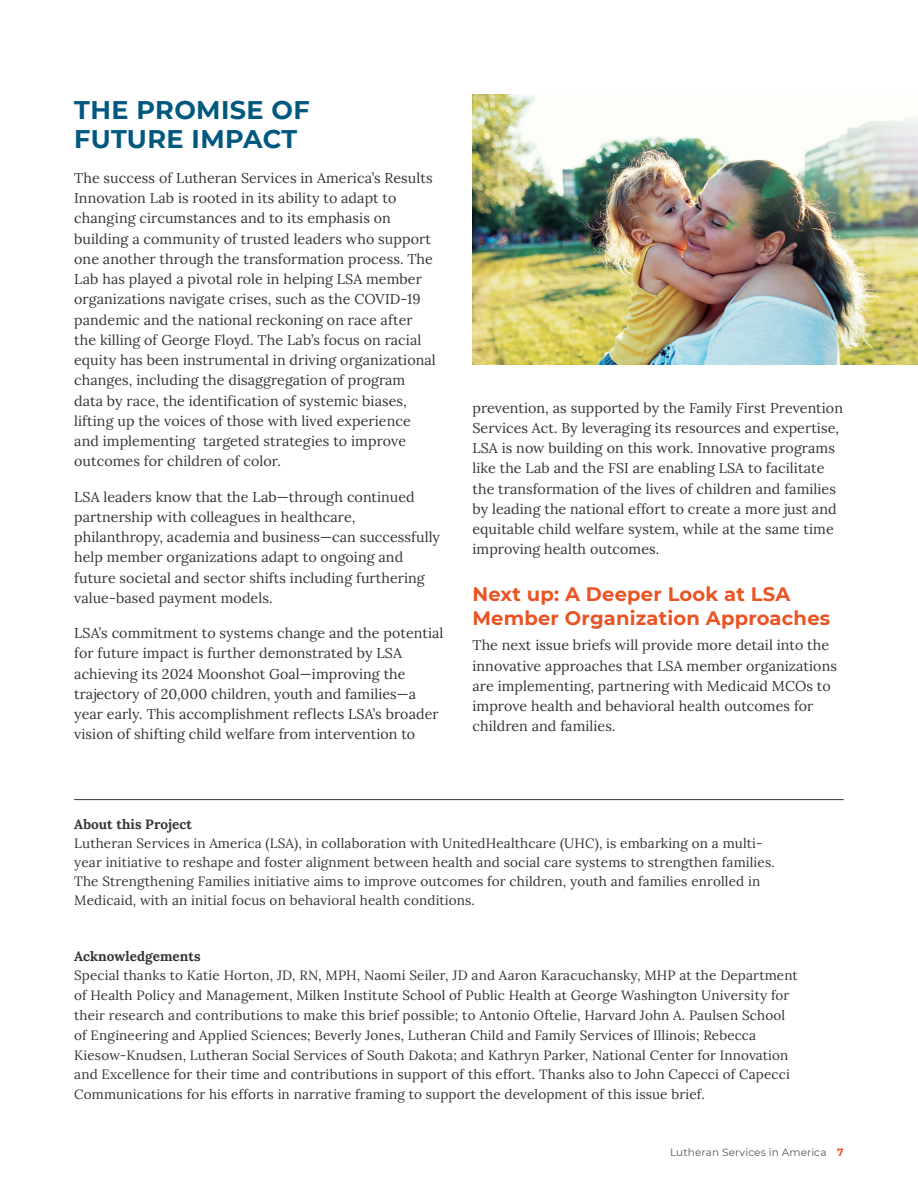
<style>
.page{position:relative;width:918px;height:1188px;background:#fff}
.page>*{position:absolute;margin:0;border:0;box-sizing:border-box;transform-origin:0 0}
.Body{font:700 25.5px/28.5px "Montserrat";letter-spacing:.015em;color:#00587f}
.Heading_2{font:700 19.5px/24px "Montserrat";letter-spacing:.01em;color:#e95424}
.Body-2{font:14.25px/20.2px "Lora";letter-spacing:.005em;color:#363536}
.Body-3{font:13.5px/19.8px "Lora";letter-spacing:.01em;color:#363536}
.t1{font:10.5px "Montserrat";letter-spacing:.01em;color:#52575f}
.s1{font-weight:700}
.s2{font-weight:700;color:#e95424}
</style>
<div class="page">
<hr style="left:74px;top:799px;width:770px;height:1px;background:#363536">
<img style="left:472px;top:94px;width:446px;height:270px">
<p class="Body" style="left:74px;top:95px;width:237px">THE PROMISE OF<br>FUTURE IMPACT</p>
<p class="Body-2" style="left:74px;top:167px;width:363px">The success of Lutheran Services in America’s Results Innovation Lab is rooted in its ability to adapt to changing circumstances and to its emphasis on building a community of trusted leaders who support one another through the transformation process. The Lab has played a pivotal role in helping LSA member organizations navigate crises, such as the COVID-19 pandemic and the national reckoning on race after the killing of George Floyd. The Lab’s focus on racial equity has been instrumental in driving organizational changes, including the disaggregation of program data by race, the identification of systemic biases, lifting up the voices of those with lived experience and implementing targeted strategies to improve outcomes for children of color.</p>
<p class="Body-2" style="left:74px;top:486px;width:367px">LSA leaders know that the Lab—through continued partnership with colleagues in healthcare, philanthropy, academia and business—can successfully help member organizations adapt to ongoing and future societal and sector shifts including furthering value-based payment models.</p>
<p class="Body-2" style="left:74px;top:622px;width:371px">LSA’s commitment to systems change and the potential for future impact is further demonstrated by LSA achieving its 2024 Moonshot Goal—improving the trajectory of 20,000 children, youth and families—a year early. This accomplishment reflects LSA’s broader vision of shifting child welfare from intervention to</p>
<p class="Body-2" style="left:472px;top:396px;width:372px">prevention, as supported by the Family First Prevention Services Act. By leveraging its resources and expertise, LSA is now building on this work. Innovative programs like the Lab and the FSI are enabling LSA to facilitate the transformation of the lives of children and families by leading the national effort to create a more just and equitable child welfare system, while at the same time improving health outcomes.</p>
<p class="Heading_2" style="left:472px;top:581px;width:359px">Next up: A Deeper Look at LSA<br>Member Organization Approaches</p>
<p class="Body-2" style="left:472px;top:634px;width:366px">The next issue briefs will provide more detail into the innovative approaches that LSA member organizations are implementing, partnering with Medicaid MCOs to improve health and behavioral health outcomes for children and families.</p>
<p class="Body-3" style="left:74px;top:814px;width:702px;line-height:19px"><span class="s1">About this Project<br></span>Lutheran Services in America (LSA), in collaboration with UnitedHealthcare (UHC), is embarking on a multi&shy;year initiative to reshape and foster alignment between health and social care systems to strengthen families.<br>The Strengthening Families initiative aims to improve outcomes for children, youth and families enrolled in Medicaid, with an initial focus on behavioral health conditions.</p>
<p class="Body-3" style="left:74px;top:945px;width:725px"><span class="s1">Acknowledgements<br></span>Special thanks to Katie Horton, JD, RN, MPH, Naomi Seiler, JD and Aaron Karacuchansky, MHP at the Department of Health Policy and Management, Milken Institute School of Public Health at George Washington University for their research and contributions to make this brief possible; to Antonio Oftelie, Harvard John A. Paulsen School of Engineering and Applied Sciences; Beverly Jones, Lutheran Child and Family Services of Illinois; Rebecca Kiesow-Knudsen, Lutheran Social Services of South Dakota; and Kathryn Parker, National Center for Innovation and Excellence for their time and contributions in support of this effort. Thanks also to John Capecci of Capecci Communications for his efforts in narrative framing to support the development of this issue brief.</p>
<p class="t1" style="left:670px;top:1145px;width:175px">Lutheran Services in America <span class="s2">7</span></p>
</div>
